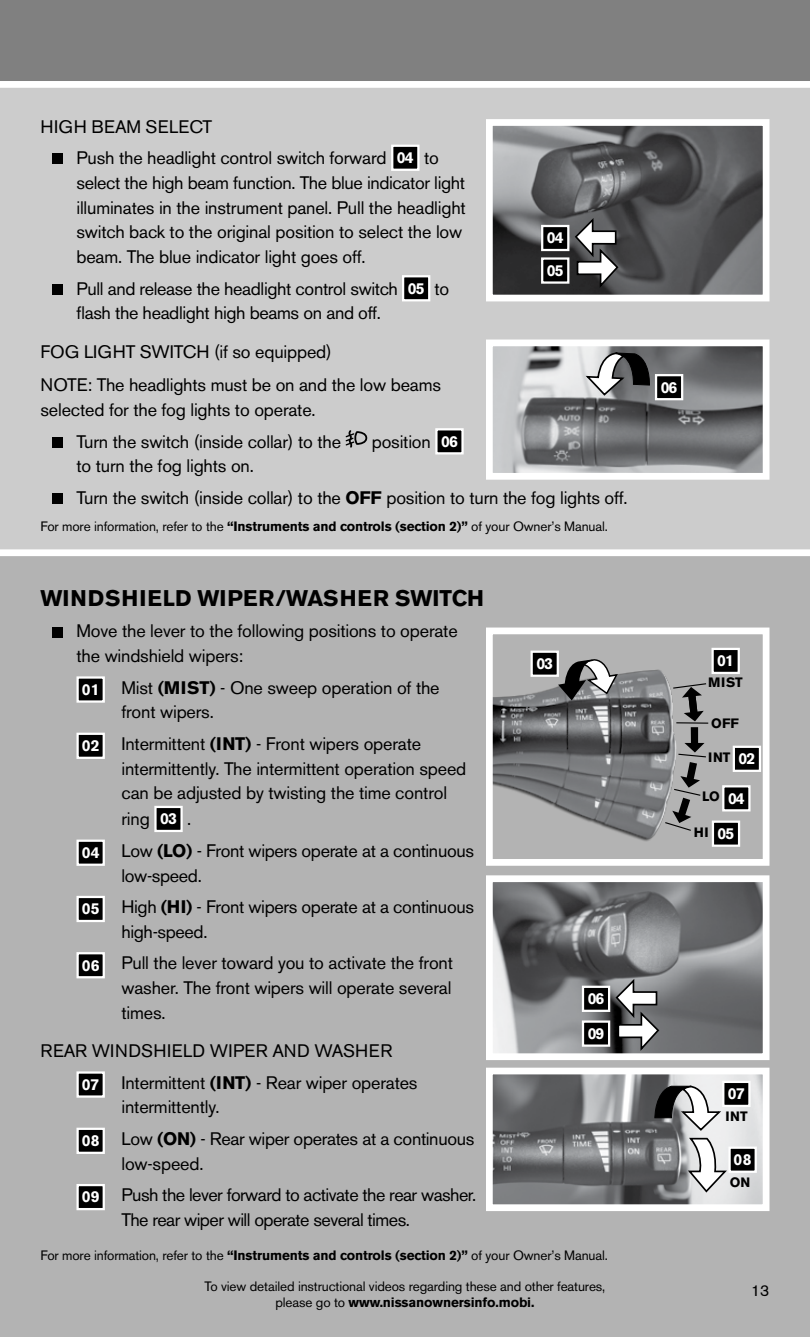
<style>
.page{position:relative;width:810px;height:1337px;background:#fff}
.page>*{position:absolute;margin:0;border:0;box-sizing:border-box;transform-origin:0 0}
.t1{font:700 22.5px "Akzidenz Grotesk BE";letter-spacing:.02em;color:#000}
.t2{font:18px/24.8px "Akzidenz Grotesk BE";letter-spacing:-.01em;color:#000}
.t3{font:18px/31.5px "Akzidenz Grotesk BE";letter-spacing:-.03em;color:#000}
.t4{font:700 15.75px/32.6px "Akzidenz Grotesk BE";letter-spacing:-.06em;color:#fff}
.t5{font:15.75px "Akzidenz Grotesk BE";color:#000}
.t6{font:13.5px/16.2px "Akzidenz Grotesk BE";letter-spacing:-.01em;color:#000;text-align:center}
.t7{font:700 13.5px "Akzidenz Grotesk BE";color:#000}
.s1{font-weight:700;font-size:15.75px;color:#fff}
.s2{font-weight:700}
</style>
<div class="page">
<div style="left:0;top:0;width:810px;height:81px;background:#808080"></div>
<div style="left:0;top:81px;width:810px;height:472px;background:#ccc"></div>
<div style="left:52px;top:154px;width:10px;height:10px;background:#000"></div>
<div style="left:392px;top:146px;width:26px;height:24px;background:#000"></div>
<div style="left:391px;top:145px;width:29px;height:26px;border:2px solid #fff"></div>
<div style="left:52px;top:284px;width:10px;height:11px;background:#000"></div>
<div style="left:403px;top:276px;width:26px;height:24px;background:#000"></div>
<div style="left:402px;top:275px;width:28px;height:26px;border:2px solid #fff"></div>
<div style="left:52px;top:437px;width:10px;height:11px;background:#000"></div>
<svg style="left:346px;top:430px;width:21px;height:18px"></svg>
<div style="left:436px;top:429px;width:27px;height:24px;background:#000"></div>
<div style="left:435px;top:428px;width:29px;height:26px;border:2px solid #fff"></div>
<div style="left:52px;top:493px;width:10px;height:11px;background:#000"></div>
<img style="left:494px;top:127px;width:268px;height:166px">
<div style="left:486px;top:119px;width:284px;height:182px;border:7px solid #fff"></div>
<div style="left:0;top:552px;width:810px;height:784px;background:#b3b3b3"></div>
<div style="left:52px;top:627px;width:10px;height:10px;background:#000"></div>
<div style="left:78px;top:677px;width:26px;height:24px;background:#000"></div>
<div style="left:76px;top:676px;width:29px;height:26px;border:2px solid #fff"></div>
<div style="left:78px;top:734px;width:26px;height:24px;background:#000"></div>
<div style="left:76px;top:732px;width:29px;height:27px;border:2px solid #fff"></div>
<div style="left:155px;top:807px;width:27px;height:24px;background:#000"></div>
<div style="left:154px;top:806px;width:29px;height:26px;border:2px solid #fff"></div>
<div style="left:78px;top:840px;width:26px;height:24px;background:#000"></div>
<div style="left:76px;top:839px;width:29px;height:27px;border:2px solid #fff"></div>
<div style="left:78px;top:897px;width:26px;height:24px;background:#000"></div>
<div style="left:76px;top:896px;width:29px;height:26px;border:2px solid #fff"></div>
<div style="left:78px;top:953px;width:26px;height:24px;background:#000"></div>
<div style="left:76px;top:952px;width:29px;height:26px;border:2px solid #fff"></div>
<div style="left:78px;top:1072px;width:26px;height:24px;background:#000"></div>
<div style="left:76px;top:1071px;width:29px;height:26px;border:2px solid #fff"></div>
<div style="left:78px;top:1128px;width:26px;height:24px;background:#000"></div>
<div style="left:76px;top:1127px;width:29px;height:27px;border:2px solid #fff"></div>
<div style="left:78px;top:1185px;width:26px;height:24px;background:#000"></div>
<div style="left:76px;top:1184px;width:29px;height:26px;border:2px solid #fff"></div>
<img style="left:494px;top:647px;width:257px;height:200px">
<div style="left:486px;top:627px;width:284px;height:238px;border:7px solid #fff"></div>
<img style="left:494px;top:883px;width:268px;height:169px">
<div style="left:486px;top:875px;width:284px;height:185px;border:7px solid #fff"></div>
<div style="left:0;top:81px;width:810px;height:7px;background:#fff"></div>
<svg style="left:556px;top:659px;width:63px;height:41px"></svg>
<div style="left:542px;top:226px;width:26px;height:24px;background:#000"></div>
<div style="left:541px;top:225px;width:28px;height:26px;border:2px solid #fff"></div>
<div style="left:542px;top:258px;width:26px;height:24px;background:#000"></div>
<div style="left:541px;top:257px;width:28px;height:27px;border:2px solid #fff"></div>
<svg style="left:574px;top:216px;width:46px;height:74px;background:#747475"></svg>
<div style="left:0;top:549px;width:810px;height:7px;background:#fff"></div>
<img style="left:494px;top:1075px;width:268px;height:128px">
<div style="left:486px;top:1067px;width:284px;height:144px;border:7px solid #fff"></div>
<div style="left:532px;top:651px;width:26px;height:24px;background:#000"></div>
<div style="left:531px;top:650px;width:28px;height:27px;border:2px solid #fff"></div>
<div style="left:713px;top:649px;width:26px;height:24px;background:#000"></div>
<div style="left:712px;top:648px;width:28px;height:26px;border:2px solid #fff"></div>
<div style="left:734px;top:747px;width:26px;height:24px;background:#000"></div>
<div style="left:733px;top:745px;width:28px;height:27px;border:2px solid #fff"></div>
<div style="left:723px;top:786px;width:26px;height:24px;background:#000"></div>
<div style="left:722px;top:785px;width:29px;height:26px;border:2px solid #fff"></div>
<div style="left:713px;top:821px;width:26px;height:24px;background:#000"></div>
<div style="left:712px;top:820px;width:28px;height:27px;border:2px solid #fff"></div>
<svg style="left:672px;top:682px;width:35px;height:39px"></svg>
<hr style="left:676px;top:722px;width:32px;height:1px;background:#000">
<svg style="left:664px;top:727px;width:43px;height:104px"></svg>
<div style="left:583px;top:986px;width:26px;height:24px;background:#000"></div>
<div style="left:582px;top:985px;width:28px;height:27px;border:2px solid #fff"></div>
<div style="left:583px;top:1021px;width:26px;height:24px;background:#000"></div>
<div style="left:582px;top:1020px;width:28px;height:26px;border:2px solid #fff"></div>
<svg style="left:614px;top:976px;width:46px;height:77px;background:#868788"></svg>
<svg style="left:654px;top:1085px;width:75px;height:108px;background:#a5a6a7"></svg>
<div style="left:723px;top:1082px;width:26px;height:24px;background:#000"></div>
<div style="left:722px;top:1080px;width:29px;height:27px;border:2px solid #fff"></div>
<div style="left:730px;top:1147px;width:26px;height:24px;background:#000"></div>
<div style="left:728px;top:1146px;width:29px;height:26px;border:2px solid #fff"></div>
<img style="left:512px;top:347px;width:250px;height:125px">
<div style="left:486px;top:339px;width:284px;height:141px;border:7px solid #fff"></div>
<div style="left:656px;top:375px;width:26px;height:24px;background:#000"></div>
<div style="left:655px;top:374px;width:28px;height:26px;border:2px solid #fff"></div>
<svg style="left:584px;top:353px;width:67px;height:44px;background:#868687"></svg>
<p class="t2" style="left:77px;top:111px;width:364px;line-height:31.5px;text-indent:-36px">HIGH BEAM SELECT<br>Push the headlight control switch forward <span class="s1">04</span> to</p>
<p class="t2" style="left:76px;top:170px;width:391px">select the high beam function. The blue indicator light illuminates in the instrument panel. Pull the headlight switch back to the original position to select the low beam. The blue indicator light goes off.</p>
<p class="t2" style="left:76px;top:276px;width:374px">Pull and release the headlight control switch <span class="s1">05</span> to flash the headlight high beams on and off.</p>
<p class="t2" style="left:40px;top:334px;width:402px;line-height:33.8px">FOG LIGHT SWITCH (if so equipped)<br>NOTE: The headlights must be on and the low beams</p>
<p class="t2" style="left:77px;top:394px;width:266px;line-height:31.5px;text-indent:-36px">selected for the fog lights to operate.<br>Turn the switch (inside collar) to the</p>
<p class="t4" style="left:547px;top:222px;width:18px">04<br>05</p>
<p class="t2" style="left:372px;top:429px;width:88px">position <span class="s1">06</span></p>
<p class="t2" style="left:77px;top:450px;width:553px;line-height:31.5px">to turn the fog lights on.<br>Turn the switch (inside collar) to the <span class="s2">OFF</span> position to turn the fog lights off.</p>
<p class="t6" style="left:40px;top:518px;width:569px">For more information, refer to the <span class="s2">“Instruments and controls (section 2)”</span> of your Owner’s Manual.</p>
<p class="t4" style="left:661px;top:371px;width:18px">06</p>
<p class="t1" style="left:40px;top:585px;width:445px">WINDSHIELD WIPER/WASHER SWITCH</p>
<p class="t2" style="left:77px;top:619px;width:383px">Move the lever to the following positions to operate the windshield wipers:</p>
<p class="t2" style="left:121px;top:675px;width:320px;text-indent:-40px"><span class="s1">01</span> Mist <span class="s2">(MIST)</span> - One sweep operation of the front wipers.</p>
<p class="t2" style="left:121px;top:731px;width:346px;text-indent:-40px"><span class="s1">02</span> Intermittent <span class="s2">(INT)</span> - Front wipers operate intermittently. The intermittent operation speed can be adjusted by twisting the time control ring <span class="s1">03</span> .</p>
<p class="t2" style="left:121px;top:838px;width:354px;text-indent:-40px"><span class="s1">04</span> Low <span class="s2">(LO)</span> - Front wipers operate at a continuous low-speed.</p>
<p class="t2" style="left:121px;top:894px;width:354px;text-indent:-40px"><span class="s1">05</span> High <span class="s2">(HI)</span> - Front wipers operate at a continuous high-speed.</p>
<p class="t2" style="left:121px;top:950px;width:333px;text-align:justify;text-indent:-40px"><span class="s1">06</span> Pull the lever toward you to activate the front washer. The front wipers will operate several times.</p>
<p class="t2" style="left:82px;top:1035px;width:337px;line-height:31.5px;text-indent:-41px">REAR WINDSHIELD WIPER AND WASHER<br><span class="s1">07</span> Intermittent <span class="s2">(INT)</span> - Rear wiper operates</p>
<p class="t2" style="left:82px;top:1091px;width:394px;line-height:31.5px;text-indent:40px">intermittently.<br><span class="s1">08</span> Low <span class="s2">(ON)</span> - Rear wiper operates at a continuous</p>
<p class="t3" style="left:82px;top:1147px;width:396px;text-indent:40px">low-speed.<br><span class="s1">09</span> Push the lever forward to activate the rear washer.</p>
<p class="t3" style="left:121px;top:1204px;width:290px">The rear wiper will operate several times.</p>
<p class="t6" style="left:40px;top:1246px;width:569px">For more information, refer to the <span class="s2">“Instruments and controls (section 2)”</span> of your Owner’s Manual.</p>
<p class="t4" style="left:536px;top:647px;width:18px">03</p>
<p class="t4" style="left:717px;top:644px;width:18px">01</p>
<p class="t7" style="left:708px;top:674px;width:36px">MIST</p>
<p class="t7" style="left:711px;top:716px;width:29px">OFF</p>
<p class="t7" style="left:708px;top:750px;width:24px">INT</p>
<p class="t4" style="left:739px;top:742px;width:18px">02</p>
<p class="t4" style="left:728px;top:782px;width:18px">04</p>
<p class="t4" style="left:718px;top:817px;width:18px">05</p>
<p class="t7" style="left:702px;top:789px;width:19px">LO</p>
<p class="t7" style="left:694px;top:824px;width:16px">HI</p>
<p class="t4" style="left:588px;top:982px;width:18px">06</p>
<p class="t4" style="left:588px;top:1017px;width:18px">09</p>
<p class="t4" style="left:728px;top:1077px;width:19px">07</p>
<p class="t7" style="left:725px;top:1108px;width:24px">INT</p>
<p class="t4" style="left:734px;top:1143px;width:20px">08</p>
<p class="t7" style="left:730px;top:1174px;width:22px">ON</p>
<p class="t6" style="left:205px;top:1278px;width:402px">To view detailed instructional videos regarding these and other features, please go to <span class="s2">www.nissanownersinfo.mobi.</span></p>
<p class="t5" style="left:751px;top:1281px;width:20px">13</p>
</div>
